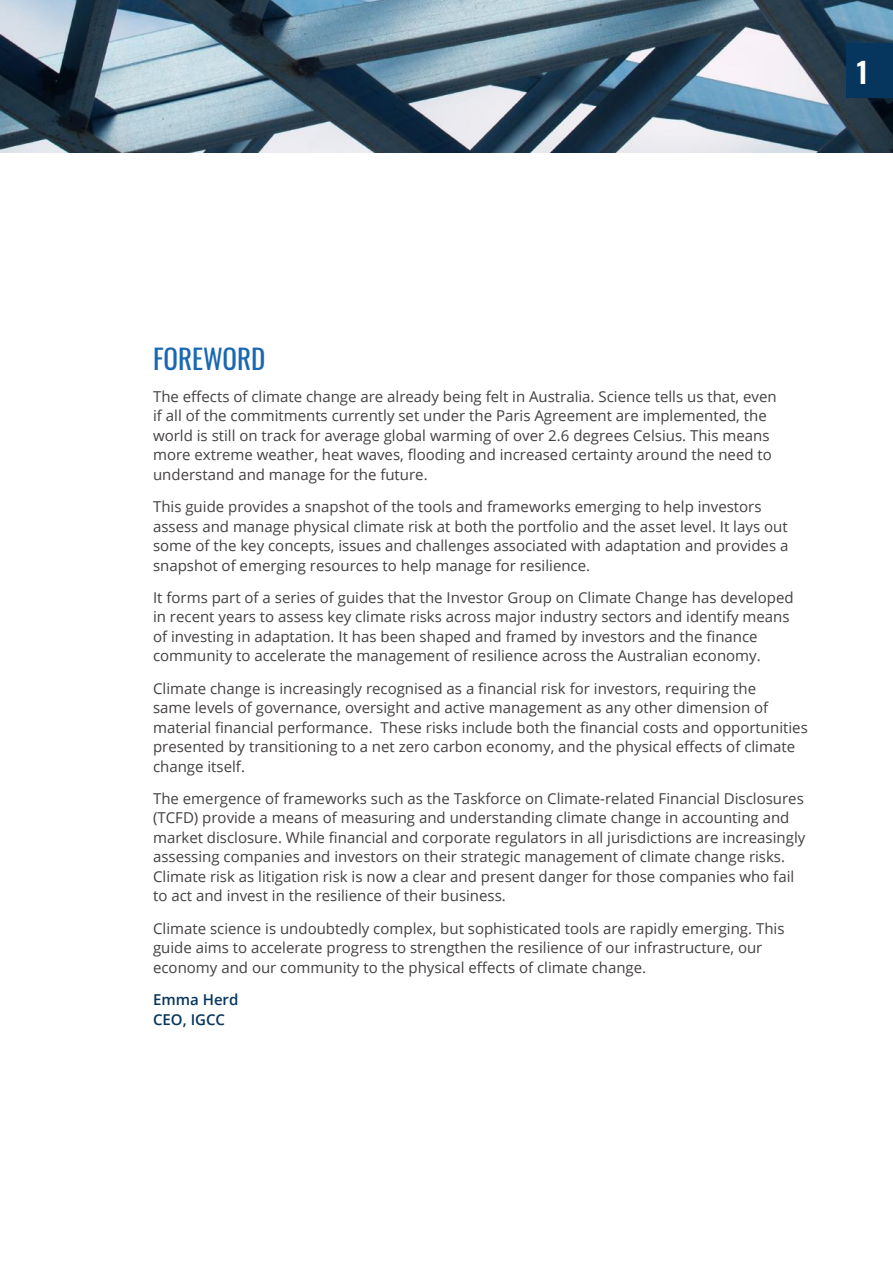
<style>
.page{position:relative;width:893px;height:1263px;background:#fff}
.page>*{position:absolute;margin:0;border:0;box-sizing:border-box;transform-origin:0 0}
.t1{font:600 28.5px "Oswald";color:#fff}
.t2{font:27px "Oswald";color:#1a68b3}
.t3{font:15px/19.5px "Open Sans";color:#444041}
.t4{font:600 15px/19.5px "Open Sans";color:#06355e}
</style>
<div class="page">
<img style="left:0;top:0;width:893px;height:153px">
<div style="left:846px;top:44px;width:47px;height:54px;background:#06355e"></div>
<h1 class="t1" style="left:855px;top:53px;width:16px">1</h1>
<h2 class="t2" style="left:153px;top:340px;width:114px">FOREWORD</h2>
<p class="t3" style="left:153px;top:386px;width:625px">The effects of climate change are already being felt in Australia. Science tells us that, even if all of the commitments currently set under the Paris Agreement are implemented, the world is still on track for average global warming of over 2.6 degrees Celsius. This means more extreme weather, heat waves, flooding and increased certainty around the need to understand and manage for the future.</p>
<p class="t3" style="left:153px;top:497px;width:637px">This guide provides a snapshot of the tools and frameworks emerging to help investors assess and manage physical climate risk at both the portfolio and the asset level. It lays out some of the key concepts, issues and challenges associated with adaptation and provides a snapshot of emerging resources to help manage for resilience.</p>
<p class="t3" style="left:153px;top:587px;width:642px">It forms part of a series of guides that the Investor Group on Climate Change has developed in recent years to assess key climate risks across major industry sectors and identify means of investing in adaptation. It has been shaped and framed by investors and the finance community to accelerate the management of resilience across the Australian economy.</p>
<p class="t3" style="left:153px;top:678px;width:656px">Climate change is increasingly recognised as a financial risk for investors, requiring the<br>same levels of governance, oversight and active management as any other dimension of material financial performance. These risks include both the financial costs and opportunities presented by transitioning to a net zero carbon economy, and the physical effects of climate change itself.</p>
<p class="t3" style="left:153px;top:788px;width:654px">The emergence of frameworks such as the Taskforce on Climate-related Financial Disclosures (TCFD) provide a means of measuring and understanding climate change in accounting and market disclosure. While financial and corporate regulators in all jurisdictions are increasingly assessing companies and investors on their strategic management of climate change risks.<br>Climate risk as litigation risk is now a clear and present danger for those companies who fail to act and invest in the resilience of their business.</p>
<p class="t3" style="left:153px;top:918px;width:633px">Climate science is undoubtedly complex, but sophisticated tools are rapidly emerging. This guide aims to accelerate progress to strengthen the resilience of our infrastructure, our economy and our community to the physical effects of climate change.</p>
<p class="t4" style="left:153px;top:989px;width:87px">Emma Herd<br>CEO, IGCC</p>
</div>
